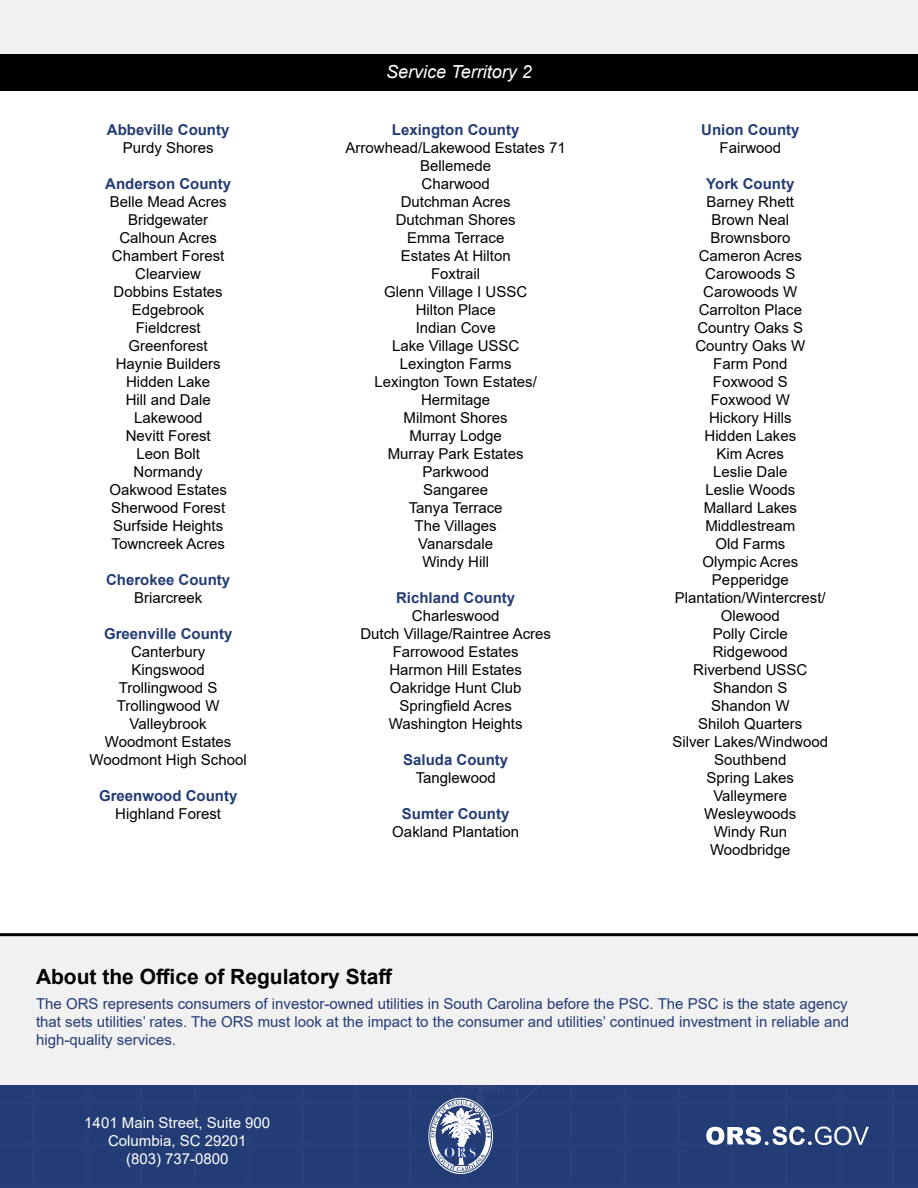
<style>
.page{position:relative;width:918px;height:1188px;background:#fff}
.page>*{position:absolute;margin:0;border:0;box-sizing:border-box;transform-origin:0 0}
.t1{font:25.5px "Arial";color:#fff}
.t2{font:700 21px "Arial";color:#000}
.t3{font:italic 18px "Arial";color:#fff}
.t4{font:15px/18px "Arial";color:#000;text-align:center}
.t5{font:15px/18px "Arial";color:#233c75;text-align:justify}
.t6{font:700 15px "Arial";color:#233c75}
.t7{font:15px/18px "Arial";color:#fff;text-align:center}
</style>
<div class="page">
<div style="left:0;top:933px;width:918px;height:192px;background:#f1f1f2"></div>
<hr style="left:0;top:933px;width:918px;height:3px;background:#000">
<div style="left:0;top:0;width:918px;height:91px;background:#f1f1f2"></div>
<div style="left:0;top:54px;width:918px;height:37px;background:#000"></div>
<div style="left:0;top:1085px;width:918px;height:102px;background:#233c75"></div>
<svg style="left:363px;top:1166px;width:137px;height:5px"></svg>
<div style="left:70px;top:1085px;width:848px;height:81px;background:#233c75"></div>
<p class="t6" style="left:107px;top:120px;width:124px">Abbeville County</p>
<p class="t4" style="left:123px;top:139px;width:92px">Purdy Shores</p>
<p class="t6" style="left:105px;top:174px;width:127px">Anderson County</p>
<p class="t4" style="left:109px;top:193px;width:119px">Belle Mead Acres<br>Bridgewater<br>Calhoun Acres<br>Chambert Forest<br>Clearview<br>Dobbins Estates<br>Edgebrook<br>Fieldcrest<br>Greenforest<br>Haynie Builders<br>Hidden Lake<br>Hill and Dale<br>Lakewood<br>Nevitt Forest<br>Leon Bolt<br>Normandy<br>Oakwood Estates<br>Sherwood Forest<br>Surfside Heights<br>Towncreek Acres</p>
<p class="t6" style="left:106px;top:570px;width:126px">Cherokee County</p>
<p class="t4" style="left:134px;top:589px;width:70px">Briarcreek</p>
<p class="t6" style="left:104px;top:624px;width:130px">Greenville County</p>
<p class="t4" style="left:90px;top:643px;width:159px">Canterbury<br>Kingswood<br>Trollingwood S<br>Trollingwood W<br>Valleybrook<br>Woodmont Estates<br>Woodmont High School</p>
<p class="t6" style="left:99px;top:786px;width:140px">Greenwood County</p>
<p class="t4" style="left:115px;top:805px;width:107px">Highland Forest</p>
<p class="t3" style="left:386px;top:60px;width:147px">Service Territory 2</p>
<p class="t6" style="left:392px;top:120px;width:129px">Lexington County</p>
<p class="t4" style="left:346px;top:139px;width:222px">Arrowhead/Lakewood Estates 71<br>Bellemede<br>Charwood<br>Dutchman Acres<br>Dutchman Shores<br>Emma Terrace<br>Estates At Hilton<br>Foxtrail<br>Glenn Village I USSC<br>Hilton Place<br>Indian Cove<br>Lake Village USSC<br>Lexington Farms<br>Lexington Town Estates/<br>Hermitage<br>Milmont Shores<br>Murray Lodge<br>Murray Park Estates<br>Parkwood<br>Sangaree<br>Tanya Terrace<br>The Villages<br>Vanarsdale<br>Windy Hill</p>
<p class="t6" style="left:396px;top:588px;width:121px">Richland County</p>
<p class="t4" style="left:360px;top:607px;width:192px">Charleswood<br>Dutch Village/Raintree Acres<br>Farrowood Estates<br>Harmon Hill Estates<br>Oakridge Hunt Club<br>Springfield Acres<br>Washington Heights</p>
<p class="t6" style="left:403px;top:750px;width:107px">Saluda County</p>
<p class="t4" style="left:416px;top:769px;width:82px">Tanglewood</p>
<p class="t6" style="left:402px;top:804px;width:109px">Sumter County</p>
<p class="t4" style="left:392px;top:823px;width:128px">Oakland Plantation</p>
<p class="t6" style="left:701px;top:120px;width:100px">Union County</p>
<p class="t4" style="left:720px;top:139px;width:63px">Fairwood</p>
<p class="t6" style="left:706px;top:174px;width:90px">York County</p>
<p class="t4" style="left:672px;top:193px;width:157px">Barney Rhett<br>Brown Neal<br>Brownsboro<br>Cameron Acres<br>Carowoods S<br>Carowoods W<br>Carrolton Place<br>Country Oaks S<br>Country Oaks W<br>Farm Pond<br>Foxwood S<br>Foxwood W<br>Hickory Hills<br>Hidden Lakes<br>Kim Acres<br>Leslie Dale<br>Leslie Woods<br>Mallard Lakes<br>Middlestream<br>Old Farms<br>Olympic Acres<br>Pepperidge<br>Plantation/Wintercrest/<br>Olewood<br>Polly Circle<br>Ridgewood<br>Riverbend USSC<br>Shandon S<br>Shandon W<br>Shiloh Quarters<br>Silver Lakes/Windwood<br>Southbend<br>Spring Lakes<br>Valleymere<br>Wesleywoods<br>Windy Run<br>Woodbridge</p>
<h2 class="t2" style="left:36px;top:962px;width:358px">About the Office of Regulatory Staff</h2>
<p class="t5" style="left:36px;top:995px;width:815px">The ORS represents consumers of investor-owned utilities in South Carolina before the PSC. The PSC is the state agency that sets utilities’ rates. The ORS must look at the impact to the consumer and utilities’ continued investment in reliable and high-quality services.</p>
<p class="t7" style="left:84px;top:1114px;width:187px">1401 Main Street, Suite 900<br>Columbia, SC 29201<br>(803) 737-0800</p>
<h1 class="t1" style="left:833px;top:1118px;width:21px">O</h1>
</div>
